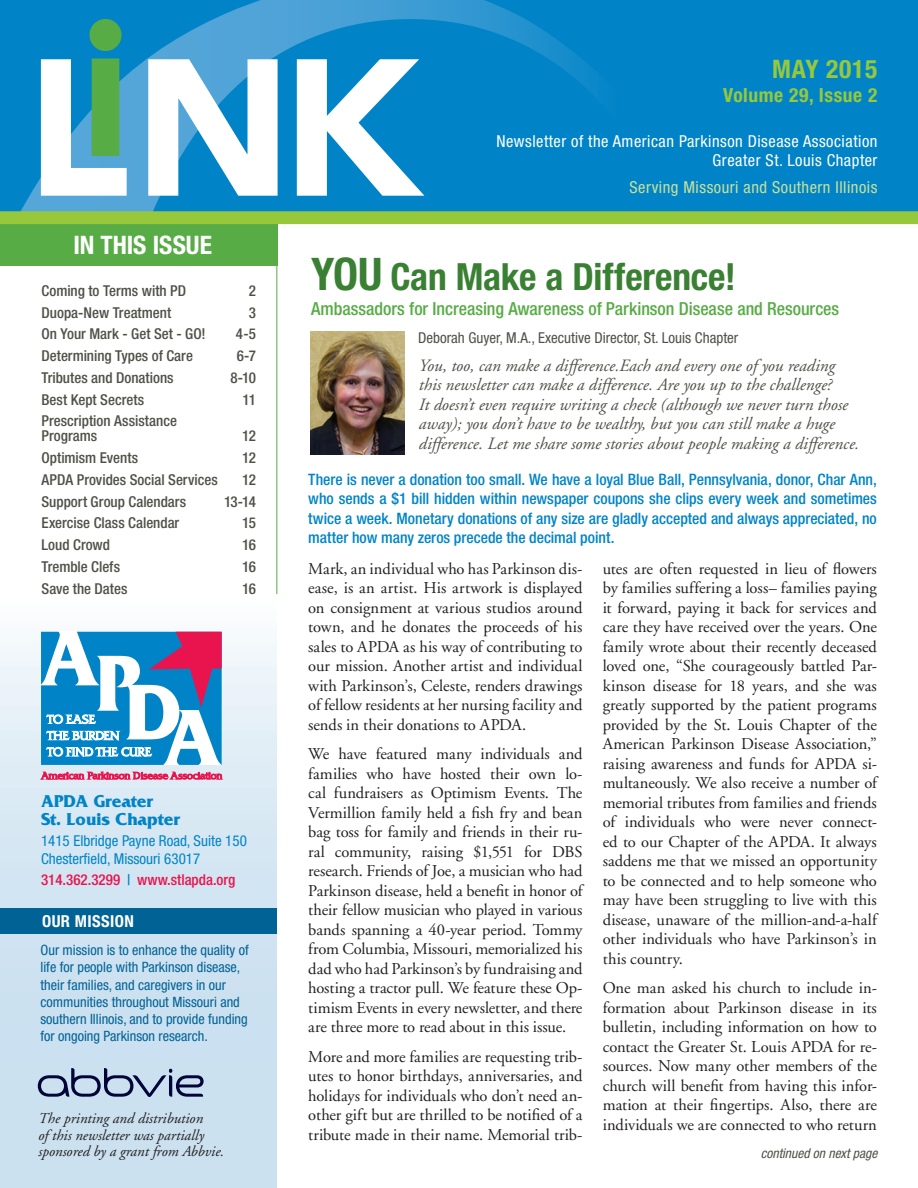
<style>
.page{position:relative;width:918px;height:1188px;background:#fff}
.page>*{position:absolute;margin:0;border:0;box-sizing:border-box;transform-origin:0 0}
.main_Title{font:700 condensed 37.5px "Helvetica Neue LT Std";letter-spacing:-.005em;color:#3a8033}
.second_title{font:700 condensed 25.5px "Helvetica Neue LT Std";color:#fff}
.t1{font:700 condensed 25.5px "Helvetica Neue LT Std";letter-spacing:.03em;color:#97c83c}
.t2{font:700 condensed 19.5px "Helvetica Neue LT Std";letter-spacing:.03em;color:#97c83c}
.main_Title-2{font:500 condensed 18px "Helvetica Neue LT Std";letter-spacing:-.005em;color:#57ac45}
.t3{font:700 18px/18px "Friz Quadrata";color:#0084c7}
.t4{font:italic 17.25px/19.5px "Adobe Garamond";color:#4f5048}
.Main_Body_Copy{font:16.5px/19.5px "Adobe Garamond";color:#231f20;text-align:justify}
.t5{font:condensed 16.5px/19.5px "Helvetica Neue LT Std";letter-spacing:.03em;color:#fff;text-align:right}
.t6{font:condensed 16.5px "Helvetica Neue LT Std";letter-spacing:.03em;color:#c9e09a}
.title_news{font:700 condensed 16.5px "Helvetica Neue LT Std";letter-spacing:.025em;color:#fff}
.Intro_Copy{font:500 condensed 15.75px/19.5px "Helvetica Neue LT Std";color:#0084c7;text-align:justify}
.in_this_issue_conten{font:500 condensed 15px/15px "Helvetica Neue LT Std";color:#4f5048}
.t7{font:italic 15px/16.5px "Adobe Garamond";color:#231f20}
.t8{font:condensed 15px "Helvetica Neue LT Std";color:#0084c7}
.byline{font:condensed 15px "Helvetica Neue LT Std";color:#4f5048}
.t9{font:500 condensed 15px "Helvetica Neue LT Std";color:#e9144e}
.Frame_Text{font:condensed 14.25px/17.2px "Helvetica Neue LT Std";color:#006295}
.end_info{font:italic condensed 13.5px "Helvetica Neue LT Std";color:#4f5048}
.s1{color:#0084c7}
.s2{font-size:45px}
</style>
<div class="page">
<div style="left:0;top:600px;width:277px;height:588px;background:linear-gradient(to bottom,#f0f6fa,#c1dbed)"></div>
<div style="left:0;top:908px;width:276px;height:26px;background:#006295"></div>
<div style="left:0;top:0;width:918px;height:216px;background:#0084c7"></div>
<svg style="left:21px;top:0;width:574px;height:211px"></svg>
<div style="left:0;top:224px;width:277px;height:42px;background:#57ac45"></div>
<svg style="left:148px;top:59px;width:276px;height:137px"></svg>
<div style="left:0;top:211px;width:918px;height:13px;background:#97c83c"></div>
<svg style="left:41px;top:19px;width:86px;height:177px"></svg>
<svg style="left:41px;top:772px;width:181px;height:7px"></svg>
<svg style="left:41px;top:632px;width:181px;height:133px"></svg>
<hr style="left:276px;top:224px;width:1px;height:370px;background:#57ac45">
<img style="left:311px;top:331px;width:93px;height:123px">
<svg style="left:38px;top:1068px;width:166px;height:29px;background:#93a5be"></svg>
<p class="second_title" style="left:73px;top:229px;width:140px">IN THIS ISSUE</p>
<p class="in_this_issue_conten" style="left:41px;top:283px;width:146px">Coming to Terms with PD</p>
<p class="in_this_issue_conten" style="left:249px;top:283px;width:9px">2</p>
<p class="in_this_issue_conten" style="left:41px;top:305px;width:131px">Duopa-New Treatment</p>
<p class="in_this_issue_conten" style="left:249px;top:305px;width:9px">3</p>
<p class="in_this_issue_conten" style="left:41px;top:326px;width:166px">On Your Mark - Get Set - GO!</p>
<p class="in_this_issue_conten" style="left:236px;top:326px;width:22px">4-5</p>
<p class="in_this_issue_conten" style="left:41px;top:348px;width:153px">Determining Types of Care</p>
<p class="in_this_issue_conten" style="left:237px;top:348px;width:21px">6-7</p>
<p class="in_this_issue_conten" style="left:41px;top:370px;width:134px">Tributes and Donations</p>
<p class="in_this_issue_conten" style="left:230px;top:370px;width:27px">8-10</p>
<p class="in_this_issue_conten" style="left:41px;top:392px;width:104px">Best Kept Secrets</p>
<p class="in_this_issue_conten" style="left:243px;top:392px;width:15px">11</p>
<p class="in_this_issue_conten" style="left:41px;top:413px;width:137px">Prescription Assistance<br>Programs</p>
<p class="in_this_issue_conten" style="left:242px;top:428px;width:15px">12</p>
<p class="in_this_issue_conten" style="left:41px;top:450px;width:98px">Optimism Events</p>
<p class="in_this_issue_conten" style="left:242px;top:450px;width:15px">12</p>
<p class="in_this_issue_conten" style="left:41px;top:472px;width:178px">APDA Provides Social Services</p>
<p class="in_this_issue_conten" style="left:242px;top:472px;width:15px">12</p>
<p class="in_this_issue_conten" style="left:41px;top:494px;width:146px">Support Group Calendars</p>
<p class="in_this_issue_conten" style="left:224px;top:494px;width:33px">13-14</p>
<p class="in_this_issue_conten" style="left:41px;top:515px;width:139px">Exercise Class Calendar</p>
<p class="in_this_issue_conten" style="left:242px;top:515px;width:15px">15</p>
<p class="in_this_issue_conten" style="left:41px;top:537px;width:70px">Loud Crowd</p>
<p class="in_this_issue_conten" style="left:242px;top:537px;width:15px">16</p>
<p class="in_this_issue_conten" style="left:41px;top:559px;width:80px">Tremble Clefs</p>
<p class="in_this_issue_conten" style="left:242px;top:559px;width:15px">16</p>
<p class="in_this_issue_conten" style="left:41px;top:581px;width:87px">Save the Dates</p>
<p class="in_this_issue_conten" style="left:242px;top:581px;width:15px">16</p>
<p class="t3" style="left:41px;top:792px;width:140px">APDA Greater<br>St. Louis Chapter</p>
<p class="t8" style="left:41px;top:832px;width:207px">1415 Elbridge Payne Road, Suite 150</p>
<p class="t8" style="left:41px;top:850px;width:161px">Chesterfield, Missouri 63017</p>
<p class="t9" style="left:41px;top:871px;width:196px">314.362.3299 <span class="s1">|</span> www.stlapda.org</p>
<p class="title_news" style="left:42px;top:911px;width:93px">OUR MISSION</p>
<p class="Frame_Text" style="left:40px;top:941px;width:210px">Our mission is to enhance the quality of life for people with Parkinson disease, their families, and caregivers in our communities throughout Missouri and southern Illinois, and to provide funding for ongoing Parkinson research.</p>
<p class="t7" style="left:38px;top:1111px;width:187px">The printing and distribution<br>of this newsletter was partially sponsored by a grant from Abbvie.</p>
<p class="t1" style="left:772px;top:54px;width:107px">MAY 2015</p>
<p class="t2" style="left:723px;top:83px;width:156px">Volume 29, Issue 2</p>
<p class="t5" style="left:497px;top:131px;width:383px">Newsletter of the American Parkinson Disease Association<br>Greater St. Louis Chapter</p>
<p class="t6" style="left:630px;top:178px;width:249px">Serving Missouri and Southern Illinois</p>
<p class="main_Title" style="left:311px;top:254px;width:426px"><span class="s2">YOU</span> Can Make a Difference!</p>
<p class="main_Title-2" style="left:311px;top:298px;width:530px">Ambassadors for Increasing Awareness of Parkinson Disease and Resources</p>
<p class="byline" style="left:418px;top:329px;width:322px">Deborah Guyer, M.A., Executive Director, St. Louis Chapter</p>
<p class="t4" style="left:418px;top:356px;width:442px">You, too, can make a difference.Each and every one of you reading this newsletter can make a difference. Are you up to the challenge?<br>It doesn’t even require writing a check (although we never turn those away); you don’t have to be wealthy, but you can still make a huge difference. Let me share some stories about people making a difference.</p>
<p class="Intro_Copy" style="left:308px;top:469px;width:570px">There is never a donation too small. We have a loyal Blue Ball, Pennsylvania, donor, Char Ann, who sends a $1 bill hidden within newspaper coupons she clips every week and sometimes twice a week. Monetary donations of any size are gladly accepted and always appreciated, no matter how many zeros precede the decimal point.</p>
<p class="Main_Body_Copy" style="left:308px;top:559px;width:276px">Mark, an individual who has Parkinson dis&shy;ease, is an artist. His artwork is displayed on consignment at various studios around town, and he donates the proceeds of his sales to APDA as his way of contributing to our mission. Another artist and individual with Parkinson’s, Celeste, renders drawings of fellow residents at her nursing facility and sends in their donations to APDA.</p>
<p class="Main_Body_Copy" style="left:308px;top:744px;width:276px">We have featured many individuals and families who have hosted their own lo&shy;cal fundraisers as Optimism Events. The Vermillion family held a fish fry and bean bag toss for family and friends in their ru&shy;ral community, raising $1,551 for DBS research. Friends of Joe, a musician who had Parkinson disease, held a benefit in honor of their fellow musician who played in various bands spanning a 40-year period. Tommy from Columbia, Missouri, memorialized his dad who had Parkinson’s by fundraising and hosting a tractor pull. We feature these Op&shy;timism Events in every newsletter, and there are three more to read about in this issue.</p>
<p class="Main_Body_Copy" style="left:308px;top:1047px;width:276px">More and more families are requesting trib&shy;utes to honor birthdays, anniversaries, and holidays for individuals who don’t need an&shy;other gift but are thrilled to be notified of a tribute made in their name. Memorial trib-</p>
<p class="Main_Body_Copy" style="left:603px;top:559px;width:276px">utes are often requested in lieu of flowers by families suffering a loss– families paying it forward, paying it back for services and care they have received over the years. One family wrote about their recently deceased loved one, “She courageously battled Par&shy;kinson disease for 18 years, and she was greatly supported by the patient programs provided by the St. Louis Chapter of the American Parkinson Disease Association,” raising awareness and funds for APDA si&shy;multaneously. We also receive a number of memorial tributes from families and friends of individuals who were never connect&shy;ed to our Chapter of the APDA. It always saddens me that we missed an opportunity to be connected and to help someone who may have been struggling to live with this disease, unaware of the million-and-a-half other individuals who have Parkinson’s in this country.</p>
<p class="Main_Body_Copy" style="left:603px;top:979px;width:276px">One man asked his church to include in&shy;formation about Parkinson disease in its bulletin, including information on how to contact the Greater St. Louis APDA for re&shy;sources. Now many other members of the church will benefit from having this infor&shy;mation at their fingertips. Also, there are individuals we are connected to who return</p>
<p class="end_info" style="left:761px;top:1146px;width:118px">continued on next page</p>
</div>
